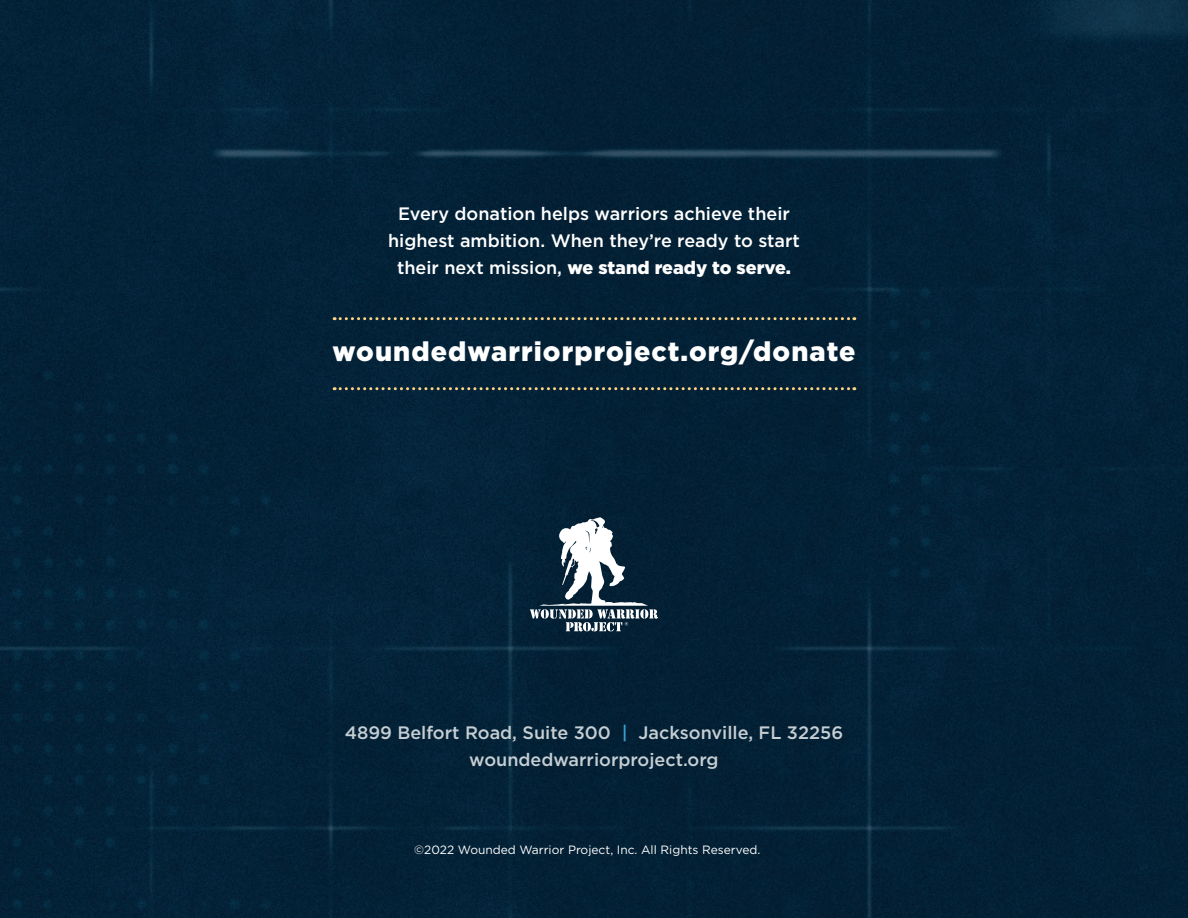
<style>
.page{position:relative;width:1188px;height:918px;background:#032236}
.page>*{position:absolute;margin:0;border:0;box-sizing:border-box;transform-origin:0 0}
.t1{font:900 27px "Gotham";letter-spacing:.04em;color:#fff}
.t2{font:500 18px/27px "Gotham";color:#fff;text-align:center}
.t3{font:500 18px/27.6px "Gotham";color:#c5ced3;text-align:center}
.t4{font:12px "Gotham";color:#fff}
.s1{font-weight:900}
.s2{color:#3ba1d1}
</style>
<div class="page">
<svg style="left:530px;top:517px;width:128px;height:114px"></svg>
<svg style="left:334px;top:317px;width:521px;height:3px;background:#5f6352"></svg>
<svg style="left:334px;top:387px;width:521px;height:3px;background:#5f6353"></svg>
<p class="t2" style="left:388px;top:200px;width:413px">Every donation helps warriors achieve their highest ambition. When they’re ready to start their next mission, <span class="s1">we stand ready to serve.</span></p>
<h1 class="t1" style="left:333px;top:336px;width:524px">woundedwarriorproject.org/donate</h1>
<p class="t3" style="left:345px;top:718px;width:500px">4899 Belfort Road, Suite 300 <span class="s2">|</span> Jacksonville, FL 32256 woundedwarriorproject.org</p>
<p class="t4" style="left:414px;top:843px;width:348px">©2022 Wounded Warrior Project, Inc. All Rights Reserved.</p>
</div>
